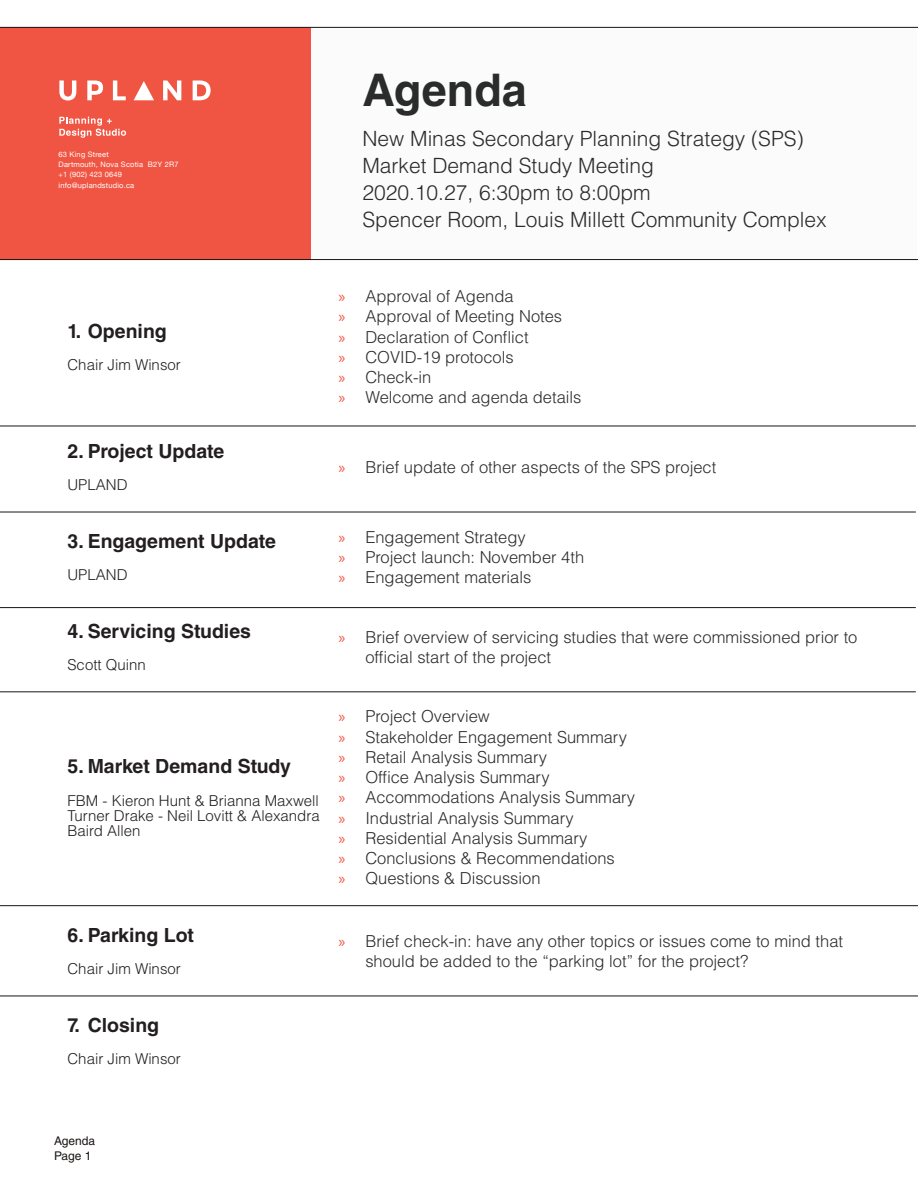
<style>
.page{position:relative;width:918px;height:1188px;background:#fff}
.page>*{position:absolute;margin:0;border:0;box-sizing:border-box;transform-origin:0 0}
.t1{font:700 45px "Helvetica LT Std";color:#2a2b2b}
.t2{font:300 21px/27px "Helvetica LT Std";color:#2a2b2b}
.t3{font:700 19.5px "Helvetica LT Std";color:#231f20}
.t4{font:300 16.5px/20.2px "Helvetica LT Std";color:#2a2b2b}
.t5{font:300 15px/15px "Helvetica LT Std";color:#231f20;text-align:justify}
.t6{font:12px/15px "Helvetica LT Std";color:#1a1513}
.t7{font:7.5px/10.8px "Helvetica Neue";letter-spacing:.025em;color:#fff}
.s1{font-family:"Myriad Pro";font-weight:400;color:#f05543}
</style>
<div class="page">
<div style="left:310px;top:27px;width:607px;height:232px;background:#fbfbfc"></div>
<div style="left:0;top:27px;width:310px;height:232px;background:#f05543"></div>
<svg style="left:59px;top:81px;width:17px;height:20px"></svg>
<svg style="left:87px;top:81px;width:16px;height:19px"></svg>
<svg style="left:113px;top:81px;width:13px;height:19px"></svg>
<svg style="left:163px;top:81px;width:18px;height:19px"></svg>
<svg style="left:193px;top:81px;width:18px;height:19px"></svg>
<svg style="left:134px;top:81px;width:20px;height:19px"></svg>
<svg style="left:59px;top:117px;width:67px;height:21px"></svg>
<hr style="left:0;top:259px;width:918px;height:1px;background:#1a1513">
<hr style="left:0;top:426px;width:916px;height:1px;background:#1a1513">
<hr style="left:0;top:512px;width:916px;height:1px;background:#1a1513">
<hr style="left:0;top:607px;width:916px;height:1px;background:#1a1513">
<hr style="left:0;top:691px;width:916px;height:1px;background:#1a1513">
<hr style="left:0;top:905px;width:918px;height:1px;background:#1a1513">
<hr style="left:0;top:996px;width:918px;height:1px;background:#1a1513">
<hr style="left:0;top:27px;width:918px;height:1px;background:#1a1513">
<p class="t7" style="left:59px;top:149px;width:52px">63 King Street</p>
<p class="t7" style="left:59px;top:170px;width:77px">+1 (902) 423 0649 info@uplandstudio.ca</p>
<p class="t7" style="left:59px;top:159px;width:122px">Dartmouth, Nova Scotia B2Y 2R7</p>
<h1 class="t1" style="left:362px;top:63px;width:166px">Agenda</h1>
<p class="t2" style="left:362px;top:125px;width:466px">New Minas Secondary Planning Strategy (SPS)<br>Market Demand Study Meeting<br>2020.10.27, 6:30pm to 8:00pm<br>Spencer Room, Louis Millett Community Complex</p>
<p class="t3" style="left:68px;top:319px;width:101px">1. Opening</p>
<p class="t5" style="left:68px;top:357px;width:115px">Chair Jim Winsor</p>
<p class="t3" style="left:68px;top:439px;width:158px">2. Project Update</p>
<p class="t5" style="left:68px;top:477px;width:61px">UPLAND</p>
<p class="t3" style="left:68px;top:529px;width:210px">3. Engagement Update</p>
<p class="t5" style="left:68px;top:567px;width:61px">UPLAND</p>
<p class="t3" style="left:68px;top:619px;width:185px">4. Servicing Studies</p>
<p class="t5" style="left:68px;top:657px;width:80px">Scott Quinn</p>
<p class="t3" style="left:68px;top:754px;width:225px">5. Market Demand Study</p>
<p class="t5" style="left:68px;top:793px;width:254px">FBM - Kieron Hunt &amp; Brianna Maxwell Turner Drake - Neil Lovitt &amp; Alexandra Baird Allen</p>
<p class="t3" style="left:68px;top:923px;width:128px">6. Parking Lot</p>
<p class="t5" style="left:68px;top:961px;width:115px">Chair Jim Winsor</p>
<p class="t3" style="left:68px;top:1013px;width:93px">7. Closing</p>
<p class="t5" style="left:68px;top:1051px;width:115px">Chair Jim Winsor</p>
<p class="t4" style="left:338px;top:286px;width:245px"><span class="s1">»</span> Approval of Agenda<br><span class="s1">»</span> Approval of Meeting Notes<br><span class="s1">»</span> Declaration of Conflict<br><span class="s1">»</span> COVID-19 protocols<br><span class="s1">»</span> Check-in<br><span class="s1">»</span> Welcome and agenda details</p>
<p class="t4" style="left:338px;top:457px;width:379px"><span class="s1">»</span> Brief update of other aspects of the SPS project</p>
<p class="t4" style="left:338px;top:526px;width:247px"><span class="s1">»</span> Engagement Strategy<br><span class="s1">»</span> Project launch: November 4th <span class="s1">»</span> Engagement materials</p>
<p class="t4" style="left:365px;top:626px;width:494px;text-indent:-27px"><span class="s1">»</span> Brief overview of servicing studies that were commissioned prior to official start of the project</p>
<p class="t4" style="left:338px;top:706px;width:298px"><span class="s1">»</span> Project Overview<br><span class="s1">»</span> Stakeholder Engagement Summary <span class="s1">»</span> Retail Analysis Summary<br><span class="s1">»</span> Office Analysis Summary<br><span class="s1">»</span> Accommodations Analysis Summary <span class="s1">»</span> Industrial Analysis Summary<br><span class="s1">»</span> Residential Analysis Summary<br><span class="s1">»</span> Conclusions &amp; Recommendations<br><span class="s1">»</span> Questions &amp; Discussion</p>
<p class="t4" style="left:365px;top:931px;width:479px;text-indent:-27px"><span class="s1">»</span> Brief check-in: have any other topics or issues come to mind that should be added to the “parking lot” for the project?</p>
<p class="t6" style="left:54px;top:1133px;width:43px">Agenda<br>Page 1</p>
</div>
